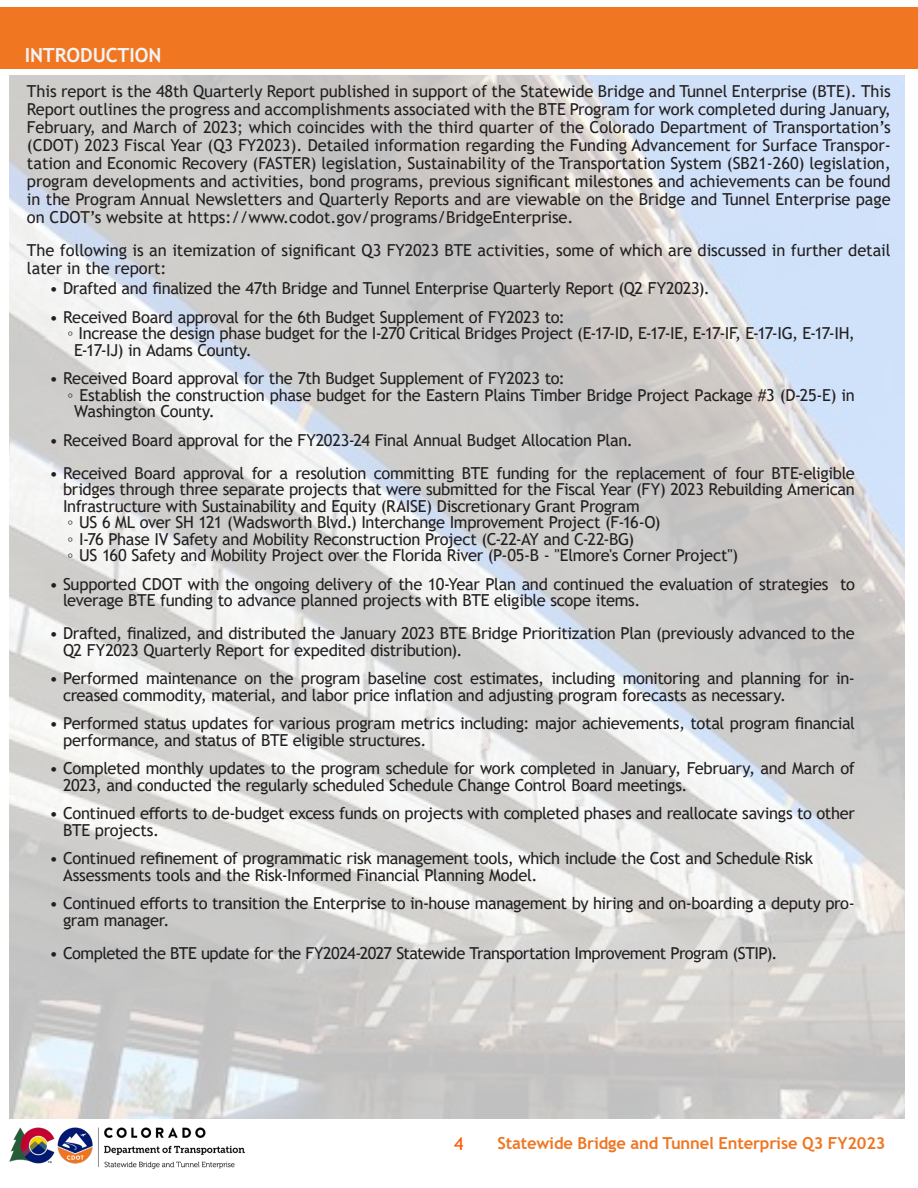
<style>
.page{position:relative;width:918px;height:1188px;background:#fff}
.page>*{position:absolute;margin:0;border:0;box-sizing:border-box;transform-origin:0 0}
.Section{font:700 19.5px "Trebuchet MS";letter-spacing:-.005em;color:#f2f3f4}
.t1{font:18px "Trebuchet MS";color:#ff5400}
.Narrative{font:16.5px/16.5px "Trebuchet MS";letter-spacing:-.02em;color:#231f20}
.t2{font:700 16.5px "Trebuchet MS";letter-spacing:-.01em;color:#f07622}
</style>
<div class="page">
<img style="left:9px;top:1127px;width:235px;height:41px">
<div style="left:0;top:8px;width:918px;height:61px;background:#f07622"></div>
<img style="left:9px;top:76px;width:895px;height:1043px">
<p class="Section" style="left:25px;top:43px;width:138px">INTRODUCTION</p>
<p class="Narrative" style="left:27px;top:82px;width:865px;line-height:18px;text-align:justify">This report is the 48th Quarterly Report published in support of the Statewide Bridge and Tunnel Enterprise (BTE). This Report outlines the progress and accomplishments associated with the BTE Program for work completed during January, February, and March of 2023; which coincides with the third quarter of the Colorado Department of Transportation’s (CDOT) 2023 Fiscal Year (Q3 FY2023). Detailed information regarding the Funding Advancement for Surface Transpor&shy;tation and Economic Recovery (FASTER) legislation, Sustainability of the Transportation System (SB21-260) legislation, program developments and activities, bond programs, previous significant milestones and achievements can be found in the Program Annual Newsletters and Quarterly Reports and are viewable on the Bridge and Tunnel Enterprise page on CDOT’s website at https://www.codot.gov/programs/BridgeEnterprise.</p>
<p class="Narrative" style="left:27px;top:241px;width:865px;line-height:18px">The following is an itemization of significant Q3 FY2023 BTE activities, some of which are discussed in further detail later in the report:</p>
<p class="Narrative" style="left:50px;top:280px;width:662px">• Drafted and finalized the 47th Bridge and Tunnel Enterprise Quarterly Report (Q2 FY2023).</p>
<p class="Narrative" style="left:50px;top:308px;width:517px">• Received Board approval for the 6th Budget Supplement of FY2023 to:</p>
<p class="Narrative" style="left:74px;top:325px;width:782px;text-indent:-7px">◦ Increase the design phase budget for the I-270 Critical Bridges Project (E-17-ID, E-17-IE, E-17-IF, E-17-IG, E-17-IH,<br>E-17-IJ) in Adams County.</p>
<p class="Narrative" style="left:50px;top:370px;width:517px">• Received Board approval for the 7th Budget Supplement of FY2023 to:</p>
<p class="Narrative" style="left:74px;top:386px;width:782px;text-indent:-7px">◦ Establish the construction phase budget for the Eastern Plains Timber Bridge Project Package #3 (D-25-E) in<br>Washington County.</p>
<p class="Narrative" style="left:50px;top:431px;width:585px">• Received Board approval for the FY2023-24 Final Annual Budget Allocation Plan.</p>
<p class="Narrative" style="left:63px;top:464px;width:793px;text-align:justify;text-indent:-14px">• Received Board approval for a resolution committing BTE funding for the replacement of four BTE-eligible bridges through three separate projects that were submitted for the Fiscal Year (FY) 2023 Rebuilding American Infrastructure with Sustainability and Equity (RAISE) Discretionary Grant Program</p>
<p class="Narrative" style="left:68px;top:514px;width:595px">◦ US 6 ML over SH 121 (Wadsworth Blvd.) Interchange Improvement Project (F-16-O)</p>
<p class="Narrative" style="left:68px;top:530px;width:568px">◦ I-76 Phase IV Safety and Mobility Reconstruction Project (C-22-AY and C-22-BG)</p>
<p class="Narrative" style="left:68px;top:547px;width:672px">◦ US 160 Safety and Mobility Project over the Florida River (P-05-B - "Elmore's Corner Project")</p>
<p class="Narrative" style="left:63px;top:575px;width:793px;text-indent:-14px">• Supported CDOT with the ongoing delivery of the 10-Year Plan and continued the evaluation of strategies to leverage BTE funding to advance planned projects with BTE eligible scope items.</p>
<p class="Narrative" style="left:63px;top:625px;width:793px;text-indent:-14px">• Drafted, finalized, and distributed the January 2023 BTE Bridge Prioritization Plan (previously advanced to the<br>Q2 FY2023 Quarterly Report for expedited distribution).</p>
<p class="Narrative" style="left:63px;top:670px;width:793px;text-indent:-14px">• Performed maintenance on the program baseline cost estimates, including monitoring and planning for in&shy;creased commodity, material, and labor price inflation and adjusting program forecasts as necessary.</p>
<p class="Narrative" style="left:63px;top:715px;width:794px;text-indent:-14px">• Performed status updates for various program metrics including: major achievements, total program financial performance, and status of BTE eligible structures.</p>
<p class="Narrative" style="left:63px;top:760px;width:793px;text-indent:-14px">• Completed monthly updates to the program schedule for work completed in January, February, and March of<br>2023, and conducted the regularly scheduled Schedule Change Control Board meetings.</p>
<p class="Narrative" style="left:63px;top:805px;width:794px;text-indent:-14px">• Continued efforts to de-budget excess funds on projects with completed phases and reallocate savings to other<br>BTE projects.</p>
<p class="Narrative" style="left:63px;top:850px;width:752px;text-indent:-14px">• Continued refinement of programmatic risk management tools, which include the Cost and Schedule Risk<br>Assessments tools and the Risk-Informed Financial Planning Model.</p>
<p class="Narrative" style="left:63px;top:895px;width:793px;text-indent:-14px">• Continued efforts to transition the Enterprise to in-house management by hiring and on-boarding a deputy pro&shy;gram manager.</p>
<p class="Narrative" style="left:50px;top:944px;width:729px">• Completed the BTE update for the FY2024-2027 Statewide Transportation Improvement Program (STIP).</p>
<p class="t1" style="left:454px;top:1132px;width:11px">4</p>
<p class="t2" style="left:498px;top:1133px;width:390px">Statewide Bridge and Tunnel Enterprise Q3 FY2023</p>
</div>
